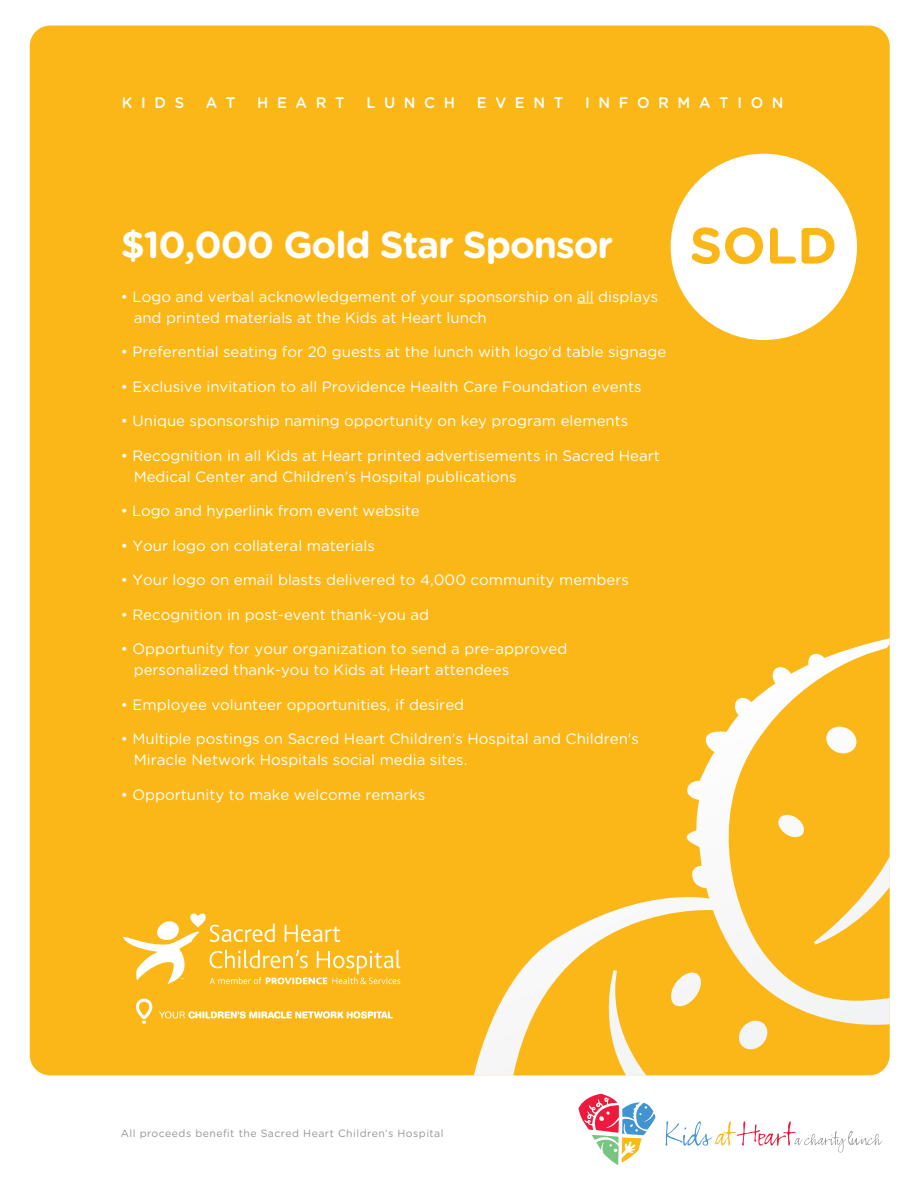
<style>
.page{position:relative;width:918px;height:1188px;background:#fff}
.page>*{position:absolute;margin:0;border:0;box-sizing:border-box;transform-origin:0 0}
.t1{font:700 51px "Gotham Rounded";color:#fbb717}
.t2{font:700 37.5px "Gotham Rounded";letter-spacing:-.03em;color:#fff}
.t3{font:500 15.3px "Gotham Rounded";letter-spacing:.58em;color:#fff;scale:.96 1}
.t4{font:15px/21px "Gotham Rounded";color:#fff}
.t5{font:10.5px "Gotham Rounded";letter-spacing:.045em;color:#939598}
</style>
<div class="page">
<div style="left:30px;top:26px;width:860px;height:1049px;background:#fbb717;border-radius:21px"></div>
<svg style="left:577px;top:303px;width:17px;height:1px"></svg>
<svg style="left:739px;top:1028px;width:29px;height:22px"></svg>
<svg style="left:474px;top:897px;width:243px;height:179px"></svg>
<svg style="left:686px;top:638px;width:204px;height:390px"></svg>
<svg style="left:579px;top:1094px;width:76px;height:71px"></svg>
<svg style="left:666px;top:1121px;width:217px;height:32px"></svg>
<svg style="left:123px;top:913px;width:277px;height:72px"></svg>
<svg style="left:136px;top:999px;width:16px;height:25px"></svg>
<svg style="left:159px;top:1011px;width:234px;height:8px"></svg>
<div style="left:671px;top:154px;width:186px;height:186px;background:#fff;border-radius:50%"></div>
<p class="t3" style="left:122px;top:92px;width:66px">KIDS</p>
<p class="t3" style="left:206px;top:92px;width:32px">A T</p>
<p class="t3" style="left:257px;top:92px;width:93px">HEART</p>
<p class="t3" style="left:366px;top:92px;width:94px">LUNCH</p>
<p class="t3" style="left:477px;top:92px;width:92px">EVENT</p>
<p class="t3" style="left:585px;top:92px;width:208px">INFORMATION</p>
<h2 class="t2" style="left:121px;top:217px;width:494px">$10,000 Gold Star Sponsor</h2>
<p class="t4" style="left:134px;top:285px;width:526px;text-indent:-13px">• Logo and verbal acknowledgement of your sponsorship on all displays and printed materials at the Kids at Heart lunch</p>
<p class="t4" style="left:121px;top:341px;width:547px">• Preferential seating for 20 guests at the lunch with logo'd table signage</p>
<p class="t4" style="left:121px;top:375px;width:522px">• Exclusive invitation to all Providence Health Care Foundation events</p>
<p class="t4" style="left:121px;top:410px;width:509px">• Unique sponsorship naming opportunity on key program elements</p>
<p class="t4" style="left:134px;top:444px;width:528px;text-indent:-13px">• Recognition in all Kids at Heart printed advertisements in Sacred Heart<br>Medical Center and Children’s Hospital publications</p>
<p class="t4" style="left:121px;top:500px;width:301px">• Logo and hyperlink from event website</p>
<p class="t4" style="left:121px;top:534px;width:255px">• Your logo on collateral materials</p>
<p class="t4" style="left:121px;top:569px;width:510px">• Your logo on email blasts delivered to 4,000 community members</p>
<p class="t4" style="left:121px;top:603px;width:310px">• Recognition in post-event thank-you ad</p>
<p class="t4" style="left:134px;top:638px;width:435px;text-indent:-13px">• Opportunity for your organization to send a pre-approved personalized thank-you to Kids at Heart attendees</p>
<p class="t4" style="left:121px;top:693px;width:345px">• Employee volunteer opportunities, if desired</p>
<p class="t4" style="left:134px;top:728px;width:507px;text-indent:-13px">• Multiple postings on Sacred Heart Children’s Hospital and Children's<br>Miracle Network Hospitals social media sites.</p>
<p class="t4" style="left:121px;top:783px;width:306px">• Opportunity to make welcome remarks</p>
<h1 class="t1" style="left:690px;top:208px;width:149px">SOLD</h1>
<p class="t5" style="left:121px;top:1126px;width:324px">All proceeds benefit the Sacred Heart Children’s Hospital</p>
</div>
